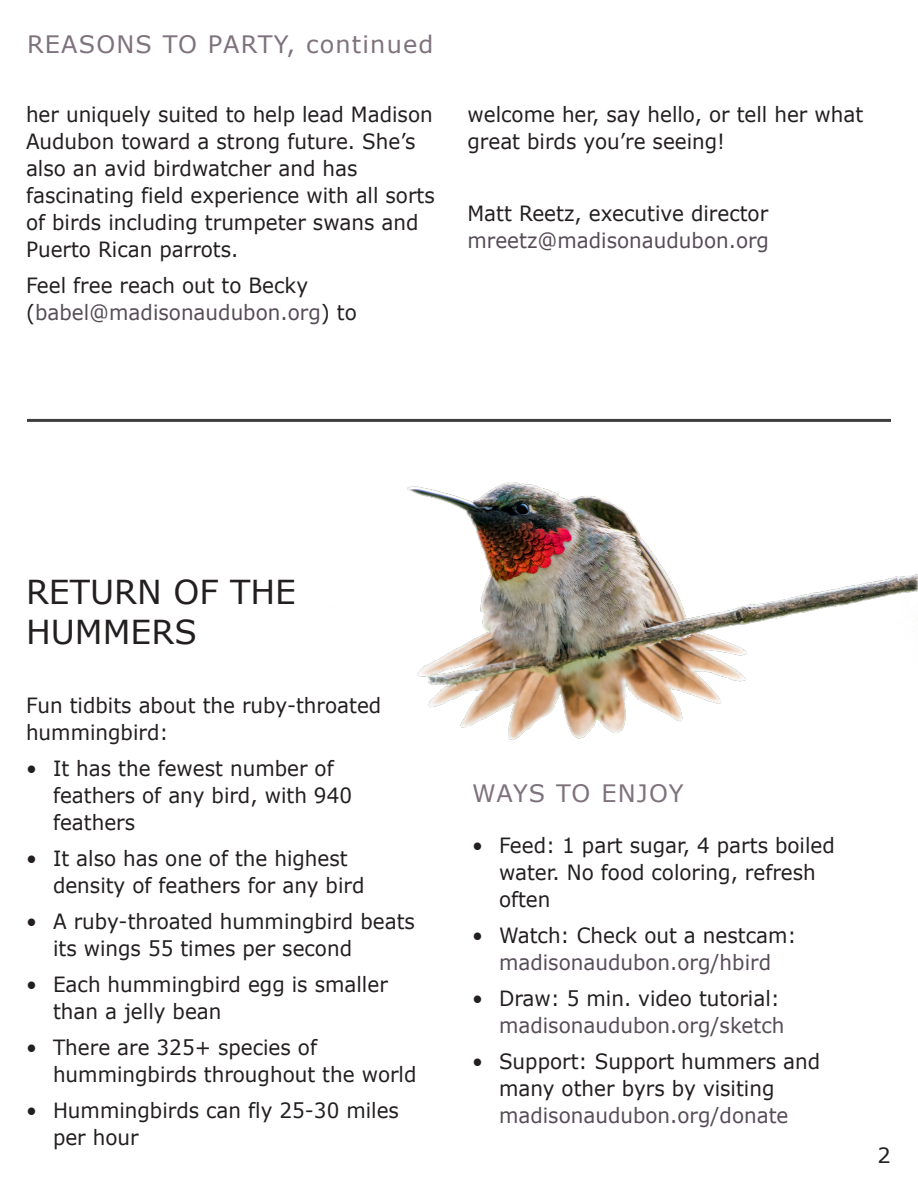
<style>
.page{position:relative;width:918px;height:1188px;background:#fff}
.page>*{position:absolute;margin:0;border:0;box-sizing:border-box;transform-origin:0 0}
.t1{font:33px/39.6px "Verdana";color:#231f20}
.t2{font:24px "Verdana";letter-spacing:.05em;color:#7e727c}
.t3{font:21px/27px "Verdana";color:#231f20;scale:.95 1}
.t4{font:21px "Verdana";color:#231f20}
.s1{color:#564d57}
</style>
<div class="page">
<hr style="left:27px;top:419px;width:864px;height:3px;background:#3e3e3f">
<img style="left:407px;top:482px;width:511px;height:258px">
<p class="t2" style="left:27px;top:29px;width:408px">REASONS TO PARTY, continued</p>
<p class="t3" style="left:26px;top:101px;width:432px">her uniquely suited to help lead Madison Audubon toward a strong future. She’s also an avid birdwatcher and has fascinating field experience with all sorts of birds including trumpeter swans and Puerto Rican parrots.</p>
<p class="t3" style="left:26px;top:272px;width:350px">Feel free reach out to Becky (<span class="s1">babel@madisonaudubon.org</span>) to</p>
<p class="t3" style="left:468px;top:101px;width:418px">welcome her, say hello, or tell her what great birds you’re seeing!</p>
<p class="t3" style="left:468px;top:200px;width:319px">Matt Reetz, executive director <span class="s1">mreetz@madisonaudubon.org</span></p>
<p class="t1" style="left:26px;top:573px;width:272px">RETURN OF THE<br>HUMMERS</p>
<p class="t3" style="left:26px;top:693px;width:376px">Fun tidbits about the ruby-throated hummingbird:</p>
<p class="t3" style="left:53px;top:756px;width:316px;text-indent:-27px">• It has the fewest number of feathers of any bird, with 940 feathers</p>
<p class="t3" style="left:53px;top:846px;width:329px;text-indent:-27px">• It also has one of the highest density of feathers for any bird</p>
<p class="t3" style="left:53px;top:909px;width:383px;text-indent:-27px">• A ruby-throated hummingbird beats its wings 55 times per second</p>
<p class="t3" style="left:53px;top:972px;width:354px;text-indent:-27px">• Each hummingbird egg is smaller than a jelly bean</p>
<p class="t3" style="left:53px;top:1035px;width:384px;text-indent:-27px">• There are 325+ species of hummingbirds throughout the world</p>
<p class="t3" style="left:53px;top:1098px;width:366px;text-indent:-27px">• Hummingbirds can fly 25-30 miles per hour</p>
<p class="t2" style="left:472px;top:778px;width:213px">WAYS TO ENJOY</p>
<p class="t3" style="left:499px;top:832px;width:355px;text-indent:-27px">• Feed: 1 part sugar, 4 parts boiled water. No food coloring, refresh often</p>
<p class="t3" style="left:472px;top:922px;width:343px;text-align:center">• Watch: Check out a nestcam: <span class="s1">madisonaudubon.org/hbird</span></p>
<p class="t3" style="left:472px;top:985px;width:330px;text-align:right">• Draw: 5 min. video tutorial: <span class="s1">madisonaudubon.org/sketch</span></p>
<p class="t3" style="left:499px;top:1048px;width:340px;text-indent:-27px">• Support: Support hummers and many other byrs by visiting <span class="s1">madisonaudubon.org/donate</span></p>
<p class="t4" style="left:878px;top:1142px;width:15px">2</p>
</div>
